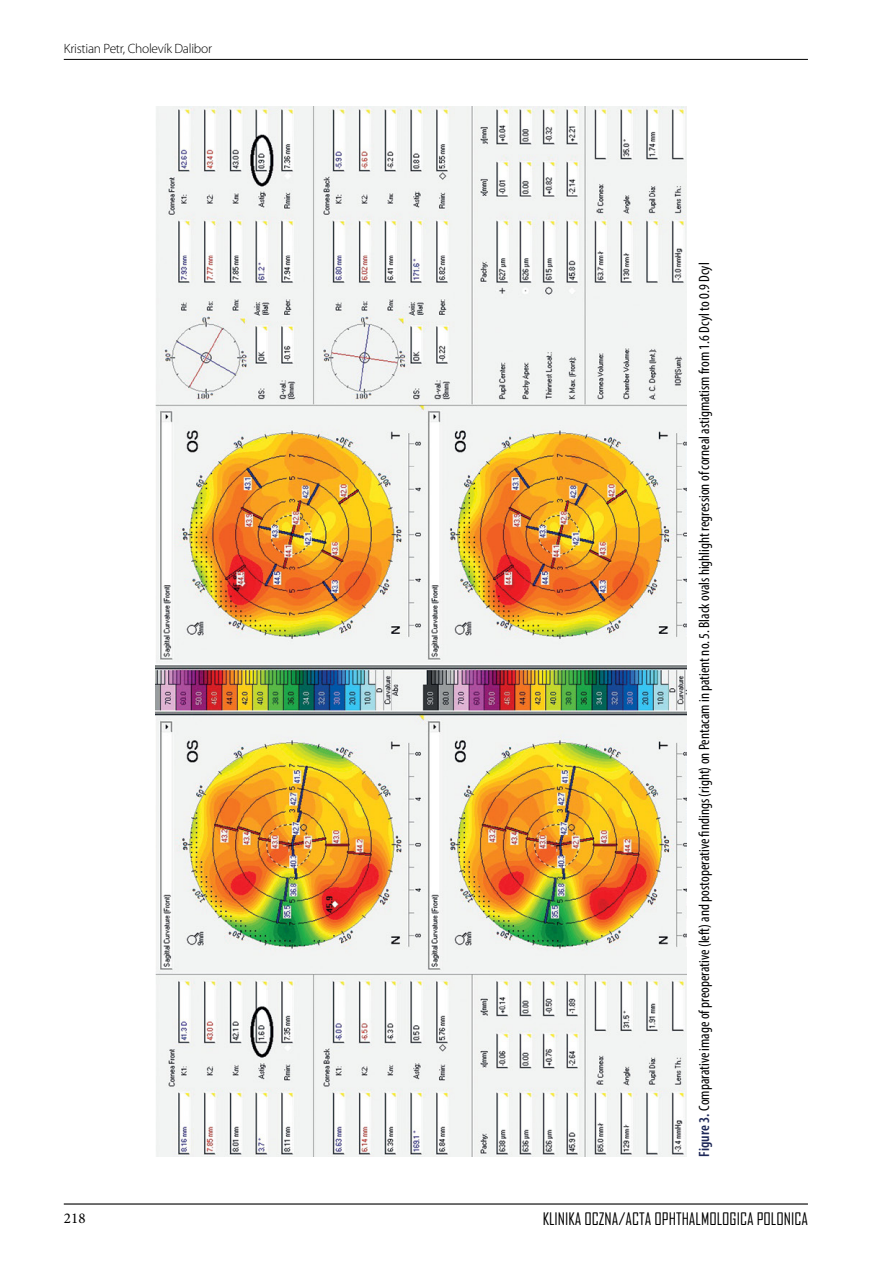
<style>
.page{position:relative;width:893px;height:1263px;background:#fff}
.page>*{position:absolute;margin:0;border:0;box-sizing:border-box;transform-origin:0 0}
.t1{font:16.5px "Agency FB";color:#000}
.t2{font:condensed 15px "Myriad Pro";color:#000}
.t3{font:15px "Minion Pro";color:#000}
.t4{font:300 13.5px "Myriad Pro";letter-spacing:-.02em;color:#000}
.s1{font-weight:600;color:#1d2757}
</style>
<div class="page">
<hr style="left:64px;top:1203px;width:744px;height:1px;background:#000">
<hr style="left:64px;top:59px;width:744px;height:1px;background:#000">
<img style="left:155px;top:106px;width:532px;height:1051px">
<p class="t4" style="left:64px;top:41px;width:150px">Kristian Petr, Cholevík Dalibor</p>
<p class="t2" style="left:695px;top:1157px;width:896px;rotate:-90deg"><span class="s1">Figure 3.</span> Comparative image of preoperative (left) and postoperative findings (right) on Pentacam in patient no. 5. Black ovals highlight regression of corneal astigmatism from 1.6 Dcyl to 0.9 Dcyl</p>
<p class="t3" style="left:64px;top:1208px;width:23px">218</p>
<p class="t1" style="left:543px;top:1208px;width:267px">KLINIKA OCZNA/ACTA OPHTHALMOLOGICA POLONICA</p>
</div>
